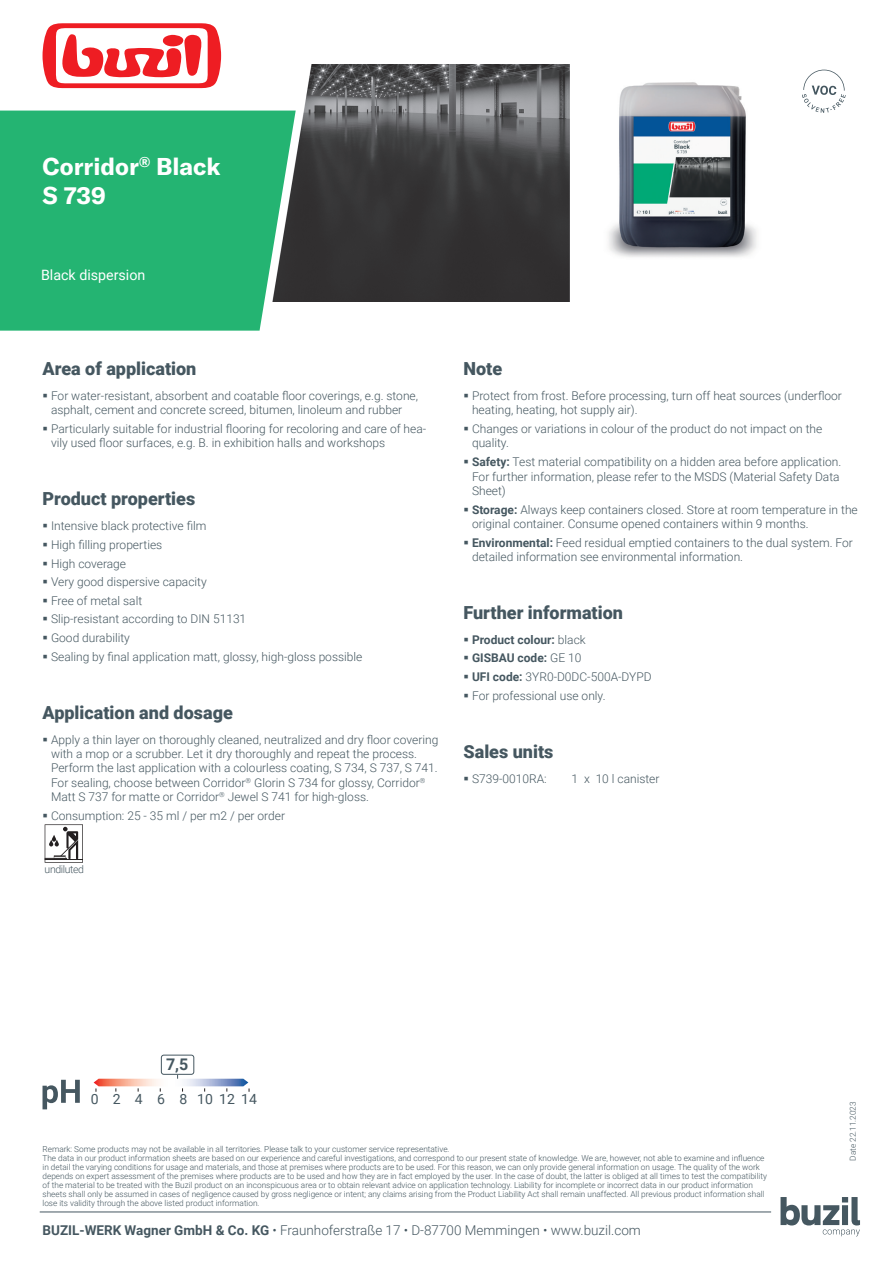
<style>
.page{position:relative;width:893px;height:1263px;background:#fff}
.page>*{position:absolute;margin:0;border:0;box-sizing:border-box;transform-origin:0 0}
.t1{font:700 24px/28.8px "GT America LCG";color:#fff}
.t2{font:900 18px "Roboto";color:#455760}
.t3{font:700 16.05px "Roboto";color:#455760}
.t4{font:14.25px "Roboto";color:#fff}
.t5{font:13.95px "Roboto";color:#455760}
.t6{font:300 13.5px "Roboto";color:#455760}
.t7{font:300 12px/14.4px "Roboto";color:#455760}
.t8{font:700 12px "Roboto";color:#455760}
.t9{font:300 10.5px "Roboto";letter-spacing:-.035em;color:#455760}
.t10{font:300 8.25px/9px "Roboto";color:#455760}
.s1{font-weight:700}
.s2{font-weight:300}
</style>
<div class="page">
<img style="left:269px;top:64px;width:300px;height:238px">
<svg style="left:802px;top:69px;width:44px;height:44px"></svg>
<svg style="left:43px;top:23px;width:178px;height:65px"></svg>
<div style="left:0;top:111px;width:296px;height:220px;background:#24b472"></div>
<svg style="left:45px;top:824px;width:38px;height:39px"></svg>
<hr style="left:40px;top:1212px;width:731px;height:1px;background:#455760">
<svg style="left:780px;top:1197px;width:80px;height:39px"></svg>
<img style="left:608px;top:82px;width:149px;height:175px">
<svg style="left:43px;top:1080px;width:37px;height:29px"></svg>
<svg style="left:94px;top:1075px;width:156px;height:17px"></svg>
<div style="left:161px;top:1054px;width:33px;height:21px;border:1px solid #455760;border-radius:2px"></div>
<h1 class="t1" style="left:43px;top:152px;width:180px">Corridor<sup>®</sup> Black<br>S 739</h1>
<p class="t4" style="left:41px;top:265px;width:106px">Black dispersion</p>
<h2 class="t2" style="left:43px;top:356px;width:155px">Area of application</h2>
<p class="t7" style="left:51px;top:388px;width:369px;text-indent:-9px">▪ For water-resistant, absorbent and coatable floor coverings, e.g. stone, asphalt, cement and concrete screed, bitumen, linoleum and rubber</p>
<p class="t7" style="left:51px;top:421px;width:377px;text-indent:-9px">▪ Particularly suitable for industrial flooring for recoloring and care of hea&shy;vily used floor surfaces, e.g. B. in exhibition halls and workshops</p>
<h2 class="t2" style="left:43px;top:486px;width:154px">Product properties</h2>
<p class="t7" style="left:43px;top:518px;width:165px">▪ Intensive black protective film</p>
<p class="t7" style="left:43px;top:537px;width:121px">▪ High filling properties</p>
<p class="t7" style="left:43px;top:556px;width:85px">▪ High coverage</p>
<p class="t7" style="left:43px;top:574px;width:166px">▪ Very good dispersive capacity</p>
<p class="t7" style="left:43px;top:593px;width:101px">▪ Free of metal salt</p>
<p class="t7" style="left:43px;top:612px;width:205px">▪ Slip-resistant according to DIN 51131</p>
<p class="t7" style="left:43px;top:630px;width:89px">▪ Good durability</p>
<p class="t7" style="left:43px;top:649px;width:321px">▪ Sealing by final application matt, glossy, high-gloss possible</p>
<h2 class="t2" style="left:43px;top:699px;width:192px">Application and dosage</h2>
<p class="t7" style="left:51px;top:732px;width:389px;text-indent:-9px">▪ Apply a thin layer on thoroughly cleaned, neutralized and dry floor covering with a mop or a scrubber. Let it dry thoroughly and repeat the process.<br>Perform the last application with a colourless coating, S 734, S 737, S 741.<br>For sealing, choose between Corridor<sup>®</sup> Glorin S 734 for glossy, Corridor<sup>® </sup>Matt S 737 for matte or Corridor<sup>®</sup> Jewel S 741 for high-gloss.</p>
<p class="t7" style="left:43px;top:808px;width:244px">▪ Consumption: 25 - 35 ml / per m2 / per order</p>
<p class="t9" style="left:45px;top:862px;width:41px">undiluted</p>
<h2 class="t2" style="left:463px;top:356px;width:40px">Note</h2>
<p class="t7" style="left:472px;top:388px;width:371px;text-indent:-9px">▪ Protect from frost. Before processing, turn off heat sources (underfloor heating, heating, hot supply air).</p>
<p class="t7" style="left:472px;top:421px;width:352px;text-indent:-9px">▪ Changes or variations in colour of the product do not impact on the quality.</p>
<p class="t7" style="left:472px;top:454px;width:371px;text-indent:-9px">▪ <span class="s1">Safety:</span> Test material compatibility on a hidden area before application.<br>For further information, please refer to the MSDS (Material Safety Data<br>Sheet)</p>
<p class="t7" style="left:472px;top:502px;width:387px;text-indent:-9px">▪ <span class="s1">Storage:</span> Always keep containers closed. Store at room temperature in the original container. Consume opened containers within 9 months.</p>
<p class="t7" style="left:472px;top:535px;width:382px;text-indent:-9px">▪ <span class="s1">Environmental:</span> Feed residual emptied containers to the dual system. For detailed information see environmental information.</p>
<h2 class="t2" style="left:463px;top:600px;width:161px">Further information</h2>
<p class="t8" style="left:463px;top:631px;width:124px">▪ Product colour: <span class="s2">black</span></p>
<p class="t8" style="left:463px;top:650px;width:119px">▪ GISBAU code: <span class="s2">GE 10</span></p>
<p class="t7" style="left:463px;top:669px;width:190px">▪ <span class="s1">UFI code:</span> 3YR0-D0DC-500A-DYPD</p>
<p class="t7" style="left:463px;top:688px;width:144px">▪ For professional use only.</p>
<h2 class="t2" style="left:463px;top:738px;width:91px">Sales units</h2>
<p class="t7" style="left:463px;top:771px;width:85px">▪ S739-0010RA:</p>
<p class="t7" style="left:571px;top:771px;width:90px">1 x 10 l canister</p>
<h3 class="t3" style="left:166px;top:1052px;width:24px">7,5</h3>
<p class="t5" style="left:91px;top:1089px;width:168px">0 2 4 6 8 101214</p>
<p class="t10" style="left:43px;top:1144px;width:726px">Remark: Some products may not be available in all territories. Please talk to your customer service representative.<br>The data in our product information sheets are based on our experience and careful investigations, and correspond to our present state of knowledge. We are, however, not able to examine and influence in detail the varying conditions for usage and materials, and those at premises where products are to be used. For this reason, we can only provide general information on usage. The quality of the work depends on expert assessment of the premises where products are to be used and how they are in fact employed by the user. In the case of doubt, the latter is obliged at all times to test the compatibility of the material to be treated with the Buzil product on an inconspicuous area or to obtain relevant advice on application technology. Liability for incomplete or incorrect data in our product information sheets shall only be assumed in cases of negligence caused by gross negligence or intent; any claims arising from the Product Liability Act shall remain unaffected. All previous product information shall lose its validity through the above listed product information.</p>
<p class="t6" style="left:43px;top:1221px;width:600px"><span class="s1">BUZIL-WERK Wagner GmbH &amp; Co. KG</span> • Fraunhoferstraße 17 • D-87700 Memmingen • www.buzil.com</p>
<p class="t10" style="left:848px;top:1161px;width:61px;rotate:-90deg">Date 22.11.2023</p>
</div>
